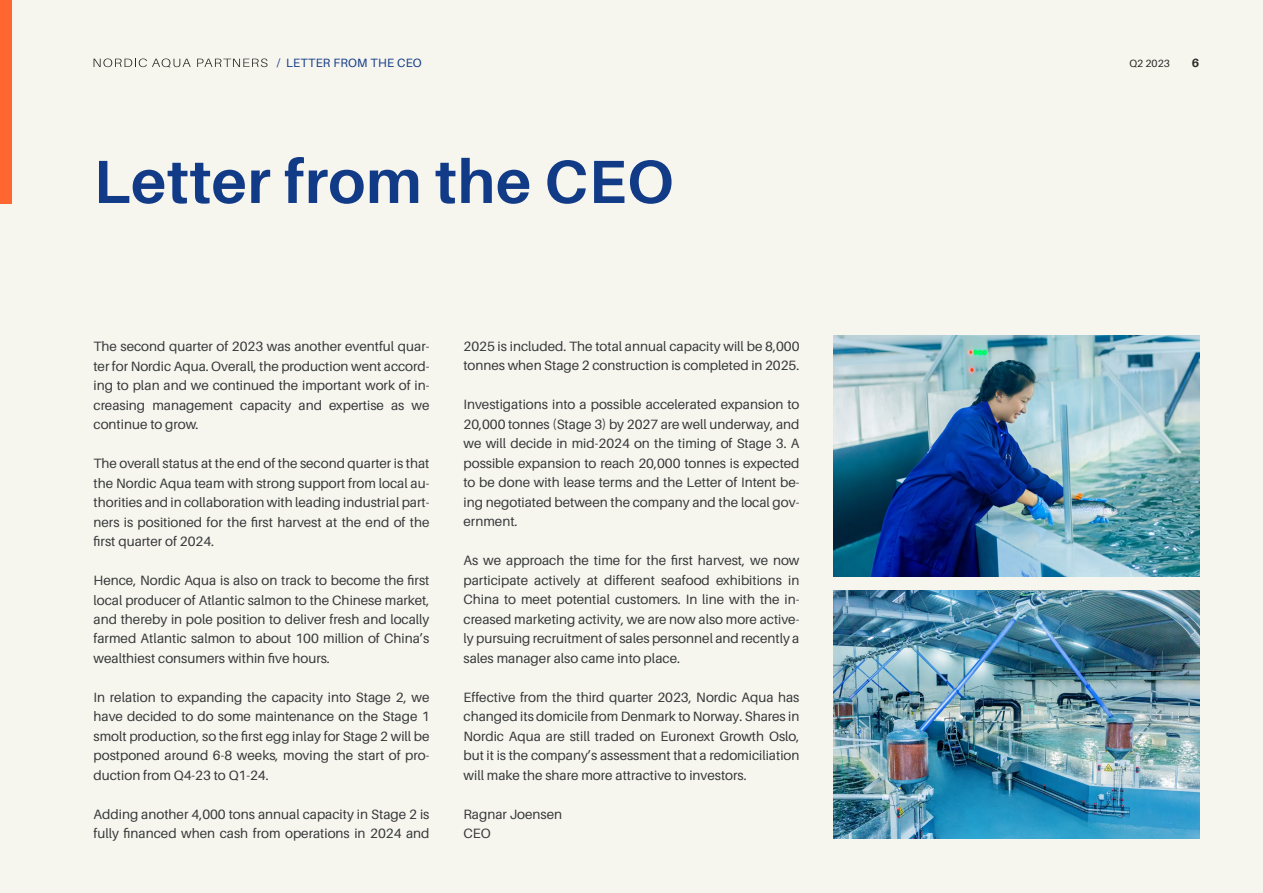
<style>
.page{position:relative;width:1263px;height:893px;background:#f6f5ee}
.page>*{position:absolute;margin:0;border:0;box-sizing:border-box;transform-origin:0 0}
.t1{font:700 61.05px "Aileron";letter-spacing:.01em;color:#123b87}
.t2{font:13.5px/19.5px "Aileron";color:#36393a;text-align:justify}
.t3{font:12px "Aileron";letter-spacing:.02em;color:#123b87}
.t4{font:700 12px "Aileron";color:#282827}
.t5{font:10.5px "Aileron";color:#282827}
</style>
<div class="page">
<div style="left:0;top:0;width:11px;height:203px;background:#ff6630"></div>
<img style="left:834px;top:590px;width:365px;height:249px">
<img style="left:833px;top:336px;width:366px;height:241px">
<svg style="left:94px;top:59px;width:97px;height:9px"></svg>
<svg style="left:197px;top:59px;width:70px;height:8px"></svg>
<p class="t3" style="left:277px;top:56px;width:146px">/ LETTER FROM THE CEO</p>
<p class="t5" style="left:1129px;top:57px;width:42px">Q2 2023</p>
<p class="t4" style="left:1192px;top:57px;width:9px">6</p>
<h1 class="t1" style="left:94px;top:148px;width:581px">Letter from the CEO</h1>
<p class="t2" style="left:94px;top:337px;width:337px">The second quarter of 2023 was another eventful quar&shy;ter for Nordic Aqua. Overall, the production went accord&shy;ing to plan and we continued the important work of in&shy;creasing management capacity and expertise as we continue to grow.</p>
<p class="t2" style="left:94px;top:454px;width:337px">The overall status at the end of the second quarter is that the Nordic Aqua team with strong support from local au&shy;thorities and in collaboration with leading industrial part&shy;ners is positioned for the first harvest at the end of the first quarter of 2024.</p>
<p class="t2" style="left:94px;top:571px;width:337px">Hence, Nordic Aqua is also on track to become the first local producer of Atlantic salmon to the Chinese market, and thereby in pole position to deliver fresh and locally farmed Atlantic salmon to about 100 million of China’s wealthiest consumers within five hours.</p>
<p class="t2" style="left:94px;top:688px;width:337px">In relation to expanding the capacity into Stage 2, we have decided to do some maintenance on the Stage 1 smolt production, so the first egg inlay for Stage 2 will be postponed around 6-8 weeks, moving the start of pro&shy;duction from Q4-23 to Q1-24.</p>
<p class="t2" style="left:94px;top:805px;width:337px">Adding another 4,000 tons annual capacity in Stage 2 is fully financed when cash from operations in 2024 and</p>
<p class="t2" style="left:463px;top:337px;width:337px">2025 is included. The total annual capacity will be 8,000 tonnes when Stage 2 construction is completed in 2025.</p>
<p class="t2" style="left:463px;top:395px;width:337px">Investigations into a possible accelerated expansion to 20,000 tonnes (Stage 3) by 2027 are well underway, and we will decide in mid-2024 on the timing of Stage 3. A possible expansion to reach 20,000 tonnes is expected to be done with lease terms and the Letter of Intent be&shy;ing negotiated between the company and the local gov&shy;ernment.</p>
<p class="t2" style="left:463px;top:551px;width:337px">As we approach the time for the first harvest, we now participate actively at different seafood exhibitions in China to meet potential customers. In line with the in&shy;creased marketing activity, we are now also more active&shy;ly pursuing recruitment of sales personnel and recently a sales manager also came into place.</p>
<p class="t2" style="left:463px;top:688px;width:337px">Effective from the third quarter 2023, Nordic Aqua has changed its domicile from Denmark to Norway. Shares in Nordic Aqua are still traded on Euronext Growth Oslo, but it is the company’s assessment that a redomiciliation will make the share more attractive to investors.</p>
<p class="t2" style="left:463px;top:805px;width:100px">Ragnar Joensen<br>CEO</p>
</div>
